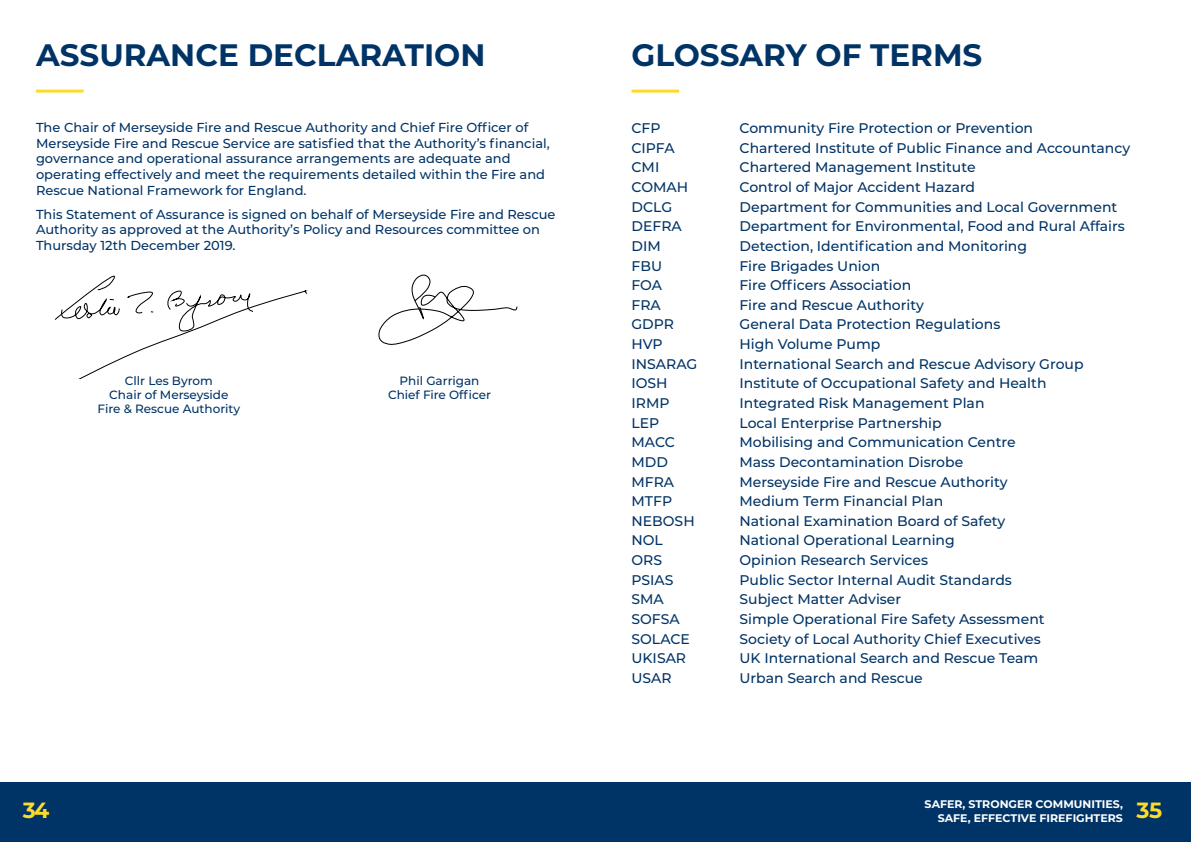
<style>
.page{position:relative;width:1191px;height:842px;background:#fff}
.page>*{position:absolute;margin:0;border:0;box-sizing:border-box;transform-origin:0 0}
.t1{font:700 31px "Montserrat";color:#036}
.t2{font:700 22px "Montserrat";color:#fddb2b}
.t3{font:500 14px "Montserrat";color:#036}
.t4{font:500 13px/15.6px "Montserrat";color:#036}
.t5{font:500 12px/14.4px "Montserrat";color:#036;text-align:center}
.t6{font:700 11px "Montserrat";color:#fff}
</style>
<div class="page">
<div style="left:0;top:782px;width:1191px;height:60px;background:#036"></div>
<hr style="left:631px;top:90px;width:48px;height:3px;background:#fddb2b">
<hr style="left:36px;top:90px;width:48px;height:3px;background:#fddb2b">
<svg style="left:54px;top:275px;width:254px;height:104px"></svg>
<svg style="left:378px;top:274px;width:140px;height:71px"></svg>
<h1 class="t1" style="left:36px;top:33px;width:451px">ASSURANCE DECLARATION</h1>
<p class="t4" style="left:36px;top:119px;width:515px">The Chair of Merseyside Fire and Rescue Authority and Chief Fire Officer of Merseyside Fire and Rescue Service are satisfied that the Authority’s financial, governance and operational assurance arrangements are adequate and operating effectively and meet the requirements detailed within the Fire and Rescue National Framework for England.</p>
<p class="t4" style="left:36px;top:206px;width:521px">This Statement of Assurance is signed on behalf of Merseyside Fire and Rescue<br>Authority as approved at the Authority’s Policy and Resources committee on<br>Thursday 12th December 2019.</p>
<p class="t5" style="left:97px;top:373px;width:144px">Cllr Les Byrom<br>Chair of Merseyside<br>Fire &amp; Rescue Authority</p>
<p class="t5" style="left:388px;top:373px;width:105px">Phil Garrigan<br>Chief Fire Officer</p>
<h1 class="t1" style="left:631px;top:33px;width:352px">GLOSSARY OF TERMS</h1>
<p class="t3" style="left:631px;top:118px;width:31px">CFP</p>
<p class="t3" style="left:739px;top:118px;width:295px">Community Fire Protection or Prevention</p>
<p class="t3" style="left:631px;top:138px;width:45px">CIPFA</p>
<p class="t3" style="left:739px;top:138px;width:392px">Chartered Institute of Public Finance and Accountancy</p>
<p class="t3" style="left:631px;top:158px;width:29px">CMI</p>
<p class="t3" style="left:739px;top:158px;width:237px">Chartered Management Institute</p>
<p class="t3" style="left:631px;top:177px;width:58px">COMAH</p>
<p class="t3" style="left:739px;top:177px;width:237px">Control of Major Accident Hazard</p>
<p class="t3" style="left:631px;top:197px;width:42px">DCLG</p>
<p class="t3" style="left:739px;top:197px;width:379px">Department for Communities and Local Government</p>
<p class="t3" style="left:631px;top:217px;width:52px">DEFRA</p>
<p class="t3" style="left:739px;top:217px;width:387px">Department for Environmental, Food and Rural Affairs</p>
<p class="t3" style="left:631px;top:236px;width:31px">DIM</p>
<p class="t3" style="left:739px;top:236px;width:289px">Detection, Identification and Monitoring</p>
<p class="t3" style="left:631px;top:256px;width:32px">FBU</p>
<p class="t3" style="left:739px;top:256px;width:142px">Fire Brigades Union</p>
<p class="t3" style="left:631px;top:275px;width:32px">FOA</p>
<p class="t3" style="left:739px;top:275px;width:173px">Fire Officers Association</p>
<p class="t3" style="left:631px;top:295px;width:31px">FRA</p>
<p class="t3" style="left:739px;top:295px;width:186px">Fire and Rescue Authority</p>
<p class="t3" style="left:631px;top:315px;width:44px">GDPR</p>
<p class="t3" style="left:739px;top:315px;width:262px">General Data Protection Regulations</p>
<p class="t3" style="left:631px;top:334px;width:33px">HVP</p>
<p class="t3" style="left:739px;top:334px;width:142px">High Volume Pump</p>
<p class="t3" style="left:631px;top:354px;width:67px">INSARAG</p>
<p class="t3" style="left:739px;top:354px;width:345px">International Search and Rescue Advisory Group</p>
<p class="t3" style="left:631px;top:374px;width:38px">IOSH</p>
<p class="t3" style="left:739px;top:374px;width:308px">Institute of Occupational Safety and Health</p>
<p class="t3" style="left:631px;top:393px;width:39px">IRMP</p>
<p class="t3" style="left:739px;top:393px;width:246px">Integrated Risk Management Plan</p>
<p class="t3" style="left:631px;top:413px;width:29px">LEP</p>
<p class="t3" style="left:739px;top:413px;width:204px">Local Enterprise Partnership</p>
<p class="t3" style="left:631px;top:432px;width:45px">MACC</p>
<p class="t3" style="left:739px;top:432px;width:278px">Mobilising and Communication Centre</p>
<p class="t3" style="left:631px;top:452px;width:38px">MDD</p>
<p class="t3" style="left:739px;top:452px;width:225px">Mass Decontamination Disrobe</p>
<p class="t3" style="left:631px;top:472px;width:44px">MFRA</p>
<p class="t3" style="left:739px;top:472px;width:269px">Merseyside Fire and Rescue Authority</p>
<p class="t3" style="left:631px;top:491px;width:42px">MTFP</p>
<p class="t3" style="left:739px;top:491px;width:205px">Medium Term Financial Plan</p>
<p class="t3" style="left:631px;top:511px;width:65px">NEBOSH</p>
<p class="t3" style="left:739px;top:511px;width:267px">National Examination Board of Safety</p>
<p class="t3" style="left:631px;top:531px;width:33px">NOL</p>
<p class="t3" style="left:739px;top:531px;width:217px">National Operational Learning</p>
<p class="t3" style="left:631px;top:550px;width:32px">ORS</p>
<p class="t3" style="left:739px;top:550px;width:190px">Opinion Research Services</p>
<p class="t3" style="left:631px;top:570px;width:44px">PSIAS</p>
<p class="t3" style="left:739px;top:570px;width:274px">Public Sector Internal Audit Standards</p>
<p class="t3" style="left:631px;top:590px;width:34px">SMA</p>
<p class="t3" style="left:739px;top:590px;width:163px">Subject Matter Adviser</p>
<p class="t3" style="left:631px;top:609px;width:50px">SOFSA</p>
<p class="t3" style="left:739px;top:609px;width:307px">Simple Operational Fire Safety Assessment</p>
<p class="t3" style="left:631px;top:629px;width:60px">SOLACE</p>
<p class="t3" style="left:739px;top:629px;width:303px">Society of Local Authority Chief Executives</p>
<p class="t3" style="left:631px;top:648px;width:56px">UKISAR</p>
<p class="t3" style="left:739px;top:648px;width:300px">UK International Search and Rescue Team</p>
<p class="t3" style="left:631px;top:668px;width:42px">USAR</p>
<p class="t3" style="left:739px;top:668px;width:185px">Urban Search and Rescue</p>
<p class="t6" style="left:924px;top:796px;width:200px">SAFER, STRONGER COMMUNITIES,</p>
<h2 class="t2" style="left:23px;top:795px;width:28px">34</h2>
<p class="t6" style="left:937px;top:810px;width:226px">SAFE, EFFECTIVE FIREFIGHTERS <sup>35</sup></p>
</div>
